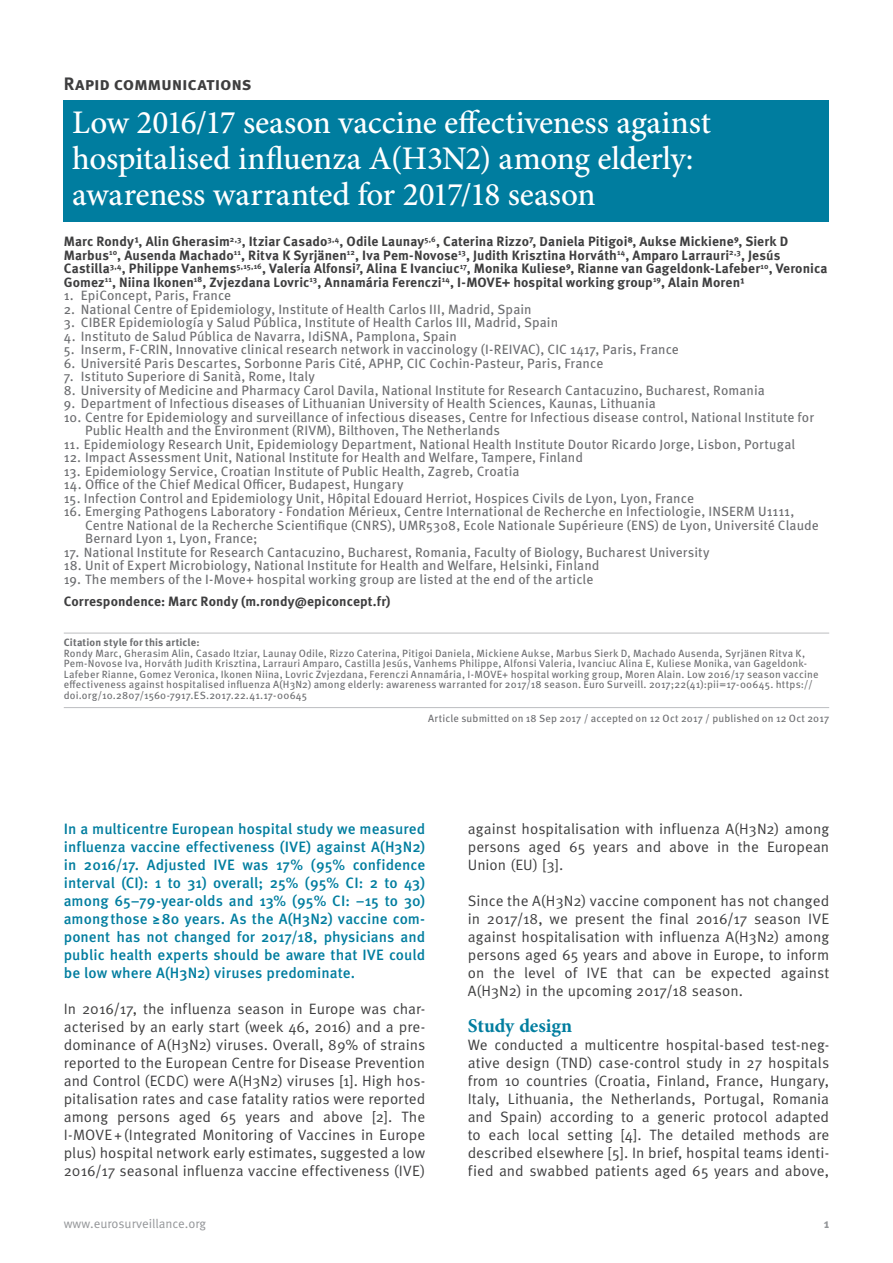
<style>
.page{position:relative;width:893px;height:1263px;background:#fff}
.page>*{position:absolute;margin:0;border:0;box-sizing:border-box;transform-origin:0 0}
.t1{font:500 33px/36px "Minion Pro";letter-spacing:-.005em;color:#fff}
.t2{font:700 19.5px "Minion Pro";letter-spacing:-.005em;color:#007d9f}
.t3{font:700 18px "Meta Pro";letter-spacing:-.015em;color:#3e3e3f}
.t4{font:15px/18px "Meta Pro";color:#3e3e3f;text-align:justify}
.t5{font:500 15px/18px "Meta Pro";letter-spacing:.005em;color:#007d9f;text-align:justify}
.t6{font:13.5px/13.5px "Meta Pro";letter-spacing:.005em;color:#6c6d70}
.t7{font:700 13.5px/13.5px "Meta Pro";letter-spacing:.01em;color:#3e3e3f}
.t8{font:12.75px "Meta Pro";color:#939598}
.t9{font:700 12.75px "Meta Pro";color:#939598}
.t10{font:10.5px/10.5px "Meta Pro";letter-spacing:.015em;color:#6c6d70}
.t11{font:700 10.5px "Meta Pro";letter-spacing:.015em;color:#6c6d70}
</style>
<div class="page">
<hr style="left:64px;top:633px;width:765px;height:1px;background:#bcbdc0">
<hr style="left:64px;top:707px;width:765px;height:1px;background:#bcbdc0">
<div style="left:64px;top:100px;width:765px;height:122px;background:#007d9f"></div>
<h3 class="t3" style="left:64px;top:72px;width:189px">Rapid communications</h3>
<h1 class="t1" style="left:72px;top:104px;width:640px">Low 2016/17 season vaccine effectiveness against hospitalised influenza A(H3N2) among elderly: awareness warranted for 2017/18 season</h1>
<p class="t7" style="left:64px;top:235px;width:765px">Marc Rondy¹, Alin Gherasim<sup>2,3</sup>, Itziar Casado<sup>3,4</sup>, Odile Launay<sup>5,6</sup>, Caterina Rizzo⁷, Daniela Pitigoi⁸, Aukse Mickiene⁹, Sierk D Marbus<sup>10</sup>, Ausenda Machado<sup>11</sup>, Ritva K Syrjänen<sup>12</sup>, Iva Pem-Novose<sup>13</sup>, Judith Krisztina Horváth<sup>14</sup>, Amparo Larrauri<sup>2,3</sup>, Jesús Castilla<sup>3,4</sup>, Philippe Vanhems<sup>5,15,16</sup>, Valeria Alfonsi⁷, Alina E Ivanciuc<sup>17</sup>, Monika Kuliese⁹, Rianne van Gageldonk-Lafeber<sup>10</sup>, Veronica Gomez<sup>11</sup>, Niina Ikonen<sup>18</sup>, Zvjezdana Lovric<sup>13</sup>, Annamária Ferenczi<sup>14</sup>, I-MOVE+ hospital working group<sup>19</sup>, Alain Moren¹</p>
<p class="t6" style="left:64px;top:289px;width:169px">1. EpiConcept, Paris, France</p>
<p class="t6" style="left:64px;top:303px;width:469px">2. National Centre of Epidemiology, Institute of Health Carlos III, Madrid, Spain</p>
<p class="t6" style="left:64px;top:316px;width:496px">3. CIBER Epidemiología y Salud Pública, Institute of Health Carlos III, Madrid, Spain</p>
<p class="t6" style="left:64px;top:330px;width:395px">4. Instituto de Salud Pública de Navarra, IdiSNA, Pamplona, Spain</p>
<p class="t6" style="left:64px;top:343px;width:617px">5. Inserm, F-CRIN, Innovative clinical research network in vaccinology (I-REIVAC), CIC 1417, Paris, France</p>
<p class="t6" style="left:64px;top:357px;width:541px">6. Université Paris Descartes, Sorbonne Paris Cité, APHP, CIC Cochin-Pasteur, Paris, France</p>
<p class="t6" style="left:64px;top:370px;width:253px">7. Istituto Superiore di Sanità, Rome, Italy</p>
<p class="t6" style="left:64px;top:384px;width:703px">8. University of Medicine and Pharmacy Carol Davila, National Institute for Research Cantacuzino, Bucharest, Romania</p>
<p class="t6" style="left:64px;top:397px;width:594px">9. Department of Infectious diseases of Lithuanian University of Health Sciences, Kaunas, Lithuania</p>
<p class="t6" style="left:85px;top:411px;width:730px;text-indent:-21px">10. Centre for Epidemiology and surveillance of infectious diseases, Centre for Infectious disease control, National Institute for<br>Public Health and the Environment (RIVM), Bilthoven, The Netherlands</p>
<p class="t6" style="left:64px;top:438px;width:733px">11. Epidemiology Research Unit, Epidemiology Department, National Health Institute Doutor Ricardo Jorge, Lisbon, Portugal</p>
<p class="t6" style="left:64px;top:451px;width:521px">12. Impact Assessment Unit, National Institute for Health and Welfare, Tampere, Finland</p>
<p class="t6" style="left:64px;top:465px;width:457px">13. Epidemiology Service, Croatian Institute of Public Health, Zagreb, Croatia</p>
<p class="t6" style="left:64px;top:478px;width:341px">14. Office of the Chief Medical Officer, Budapest, Hungary</p>
<p class="t6" style="left:64px;top:492px;width:632px">15. Infection Control and Epidemiology Unit, Hôpital Edouard Herriot, Hospices Civils de Lyon, Lyon, France</p>
<p class="t6" style="left:85px;top:505px;width:735px;text-indent:-21px">16. Emerging Pathogens Laboratory - Fondation Mérieux, Centre International de Recherche en Infectiologie, INSERM U1111,<br>Centre National de la Recherche Scientifique (CNRS), UMR5308, Ecole Nationale Supérieure (ENS) de Lyon, Université Claude<br>Bernard Lyon 1, Lyon, France;</p>
<p class="t6" style="left:64px;top:546px;width:647px">17. National Institute for Research Cantacuzino, Bucharest, Romania, Faculty of Biology, Bucharest University</p>
<p class="t6" style="left:64px;top:559px;width:537px">18. Unit of Expert Microbiology, National Institute for Health and Welfare, Helsinki, Finland</p>
<p class="t6" style="left:64px;top:573px;width:531px">19. The members of the I-Move+ hospital working group are listed at the end of the article</p>
<p class="t7" style="left:64px;top:595px;width:328px">Correspondence: Marc Rondy (m.rondy@epiconcept.fr)</p>
<p class="t11" style="left:64px;top:636px;width:137px">Citation style for this article:</p>
<p class="t10" style="left:64px;top:648px;width:756px">Rondy Marc, Gherasim Alin, Casado Itziar, Launay Odile, Rizzo Caterina, Pitigoi Daniela, Mickiene Aukse, Marbus Sierk D, Machado Ausenda, Syrjänen Ritva K, Pem-Novose Iva, Horváth Judith Krisztina, Larrauri Amparo, Castilla Jesús, Vanhems Philippe, Alfonsi Valeria, Ivanciuc Alina E, Kuliese Monika, van Gageldonk-Lafeber Rianne, Gomez Veronica, Ikonen Niina, Lovric Zvjezdana, Ferenczi Annamária, I-MOVE+ hospital working group, Moren Alain. Low 2016/17 season vaccine effectiveness against hospitalised influenza A(H3N2) among elderly: awareness warranted for 2017/18 season. Euro Surveill. 2017;22(41):pii=17-00645. https:// doi.org/10.2807/1560-7917.ES.2017.22.41.17-00645</p>
<p class="t10" style="left:428px;top:713px;width:403px">Article submitted on 18 Sep 2017 / accepted on 12 Oct 2017 / published on 12 Oct 2017</p>
<p class="t5" style="left:64px;top:820px;width:363px">In a multicentre European hospital study we measured influenza vaccine effectiveness (IVE) against A(H3N2) in 2016/17. Adjusted IVE was 17% (95% confidence interval (CI): 1 to 31) overall; 25% (95% CI: 2 to 43) among 65–79-year-olds and 13% (95% CI: −15 to 30) amongthose ≥80 years. As the A(H3N2) vaccine com&shy;ponent has not changed for 2017/18, physicians and public health experts should be aware that IVE could be low where A(H3N2) viruses predominate.</p>
<p class="t4" style="left:64px;top:1000px;width:363px">In 2016/17, the influenza season in Europe was char&shy;acterised by an early start (week 46, 2016) and a pre&shy;dominance of A(H3N2) viruses. Overall, 89% of strains reported to the European Centre for Disease Prevention and Control (ECDC) were A(H3N2) viruses [1]. High hos&shy;pitalisation rates and case fatality ratios were reported among persons aged 65 years and above [2]. The I-MOVE+(Integrated Monitoring of Vaccines in Europe plus) hospital network early estimates, suggested a low 2016/17 seasonal influenza vaccine effectiveness (IVE)</p>
<p class="t4" style="left:468px;top:820px;width:363px">against hospitalisation with influenza A(H3N2) among persons aged 65 years and above in the European Union (EU) [3].</p>
<p class="t4" style="left:468px;top:892px;width:363px">Since the A(H3N2) vaccine component has not changed in 2017/18, we present the final 2016/17 season IVE against hospitalisation with influenza A(H3N2) among persons aged 65 years and above in Europe, to inform on the level of IVE that can be expected against A(H3N2) in the upcoming 2017/18 season.</p>
<h2 class="t2" style="left:468px;top:1012px;width:106px">Study design</h2>
<p class="t4" style="left:468px;top:1036px;width:363px">We conducted a multicentre hospital-based test-neg&shy;ative design (TND) case-control study in 27 hospitals from 10 countries (Croatia, Finland, France, Hungary, Italy, Lithuania, the Netherlands, Portugal, Romania and Spain) according to a generic protocol adapted to each local setting [4]. The detailed methods are described elsewhere [5]. In brief, hospital teams identi&shy;fied and swabbed patients aged 65 years and above,</p>
<p class="t8" style="left:64px;top:1215px;width:144px">www.eurosurveillance.org</p>
<p class="t9" style="left:824px;top:1215px;width:7px">1</p>
</div>
